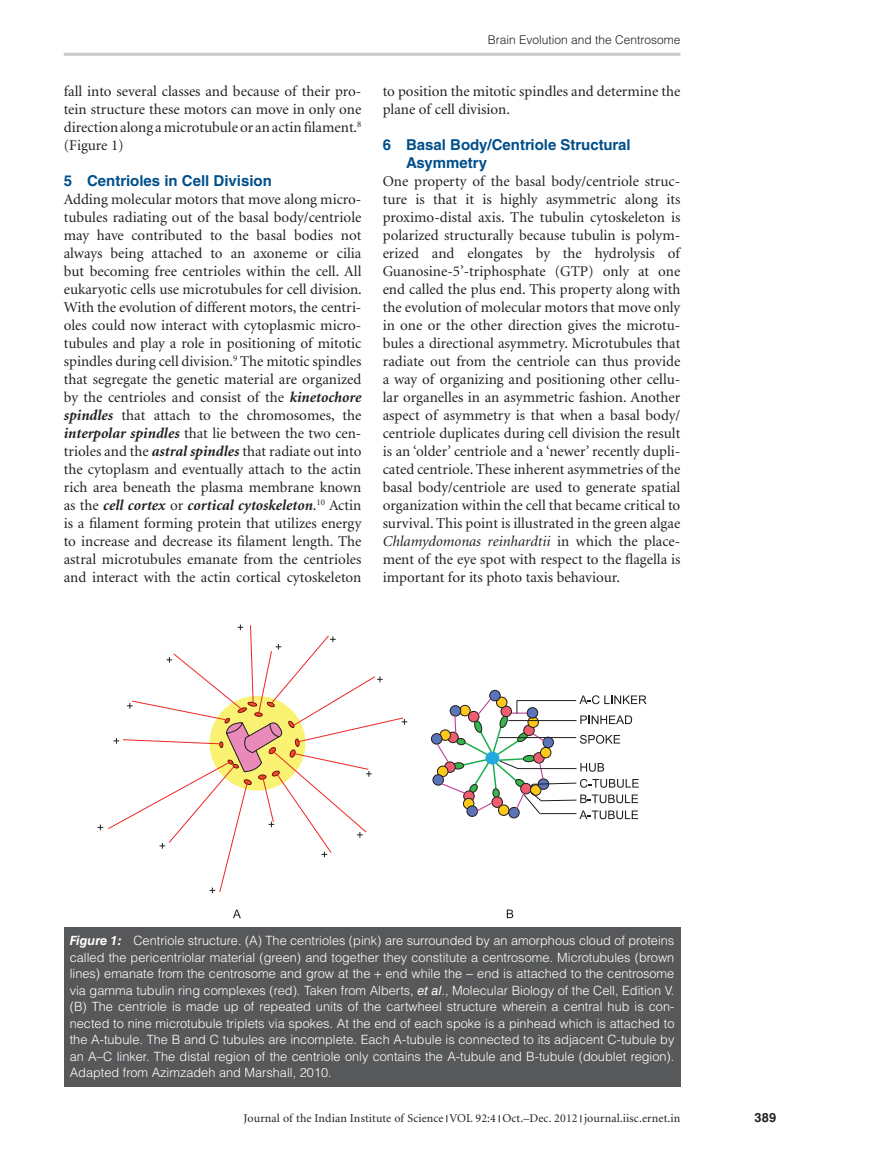
<style>
.page{position:relative;width:893px;height:1174px;background:#fff}
.page>*{position:absolute;margin:0;border:0;box-sizing:border-box;transform-origin:0 0}
.t1{font:15px/18px "Minion";color:#231f20;text-align:justify}
.t2{font:700 15px/18px "Helvetica LT Std";color:#014f8b}
.t3{font:300 12.75px/16.5px "Helvetica LT Std";color:#fff;text-align:justify}
.t4{font:700 12.75px "Helvetica LT Std";color:#231f20}
.t5{font:12px "Minion";letter-spacing:.01em;color:#231f20}
.t6{font:300 12px "Helvetica LT Std";color:#231f20}
.s1{font-weight:700;font-style:italic}
.s2{font-style:italic}
.s3{font-weight:400;font-style:italic}
</style>
<div class="page">
<hr style="left:64px;top:53px;width:616px;height:3px;background:#c7c8ca">
<div style="left:64px;top:927px;width:616px;height:159px;background:#57585a"></div>
<svg style="left:108px;top:625px;width:296px;height:267px"></svg>
<div style="left:431px;top:733px;width:11px;height:11px;background:#5974b9;border-radius:50%"></div>
<div style="left:431px;top:733px;width:11px;height:11px;border:1px solid #201d1e;border-radius:50%"></div>
<div style="left:433px;top:774px;width:10px;height:11px;background:#5974b9;border-radius:50%"></div>
<div style="left:433px;top:774px;width:11px;height:11px;border:1px solid #201d1e;border-radius:50%"></div>
<div style="left:490px;top:690px;width:10px;height:11px;background:#5974b9;border-radius:50%"></div>
<div style="left:489px;top:690px;width:12px;height:11px;border:1px solid #201d1e;border-radius:50%"></div>
<svg style="left:219px;top:701px;width:81px;height:84px;background:#e9c67f"></svg>
<svg style="left:377px;top:676px;width:6px;height:6px"></svg>
<svg style="left:402px;top:719px;width:5px;height:5px"></svg>
<svg style="left:366px;top:771px;width:6px;height:5px"></svg>
<svg style="left:357px;top:832px;width:6px;height:5px"></svg>
<svg style="left:322px;top:851px;width:5px;height:6px"></svg>
<svg style="left:269px;top:821px;width:5px;height:6px"></svg>
<svg style="left:210px;top:887px;width:5px;height:6px"></svg>
<svg style="left:160px;top:843px;width:5px;height:5px"></svg>
<svg style="left:98px;top:824px;width:5px;height:6px"></svg>
<svg style="left:114px;top:738px;width:5px;height:5px"></svg>
<svg style="left:127px;top:703px;width:6px;height:5px"></svg>
<svg style="left:167px;top:657px;width:5px;height:5px"></svg>
<svg style="left:238px;top:624px;width:5px;height:6px"></svg>
<svg style="left:276px;top:644px;width:5px;height:5px"></svg>
<svg style="left:330px;top:636px;width:6px;height:6px"></svg>
<svg style="left:436px;top:695px;width:211px;height:124px"></svg>
<svg style="left:233px;top:909px;width:8px;height:9px"></svg>
<svg style="left:507px;top:909px;width:6px;height:9px"></svg>
<p class="t1" style="left:64px;top:83px;width:299px">fall into several classes and because of their pro&shy;tein structure these motors can move in only one direction along a microtubule or an actin filament.<sup>8 </sup>(Figure 1)</p>
<p class="t2" style="left:64px;top:171px;width:210px">5 Centrioles in Cell Division</p>
<p class="t1" style="left:64px;top:191px;width:300px">Adding molecular motors that move along micro&shy;tubules radiating out of the basal body/centriole may have contributed to the basal bodies not always being attached to an axoneme or cilia but becoming free centrioles within the cell. All eukaryotic cells use microtubules for cell division.<br>With the evolution of different motors, the centri&shy;oles could now interact with cytoplasmic micro&shy;tubules and play a role in positioning of mitotic spindles during cell division.<sup>9</sup> The mitotic spindles that segregate the genetic material are organized by the centrioles and consist of the <span class="s1">kinetochore spindles</span> that attach to the chromosomes, the <span class="s1">interpolar spindles</span> that lie between the two cen&shy;trioles and the <span class="s1">astral spindles</span> that radiate out into the cytoplasm and eventually attach to the actin rich area beneath the plasma membrane known as the <span class="s1">cell cortex</span> or <span class="s1">cortical cytoskeleton</span>.<sup>10</sup> Actin is a filament forming protein that utilizes energy to increase and decrease its filament length. The astral microtubules emanate from the centrioles and interact with the actin cortical cytoskeleton</p>
<p class="t6" style="left:488px;top:32px;width:194px">Brain Evolution and the Centrosome</p>
<p class="t1" style="left:383px;top:83px;width:299px">to position the mitotic spindles and determine the plane of cell division.</p>
<p class="t2" style="left:406px;top:135px;width:226px;text-indent:-23px">6 Basal Body/Centriole Structural<br>Asymmetry</p>
<p class="t1" style="left:383px;top:173px;width:299px">One property of the basal body/centriole struc&shy;ture is that it is highly asymmetric along its proximo-distal axis. The tubulin cytoskeleton is polarized structurally because tubulin is polym&shy;erized and elongates by the hydrolysis of Guanosine-5’-triphosphate (GTP) only at one end called the plus end. This property along with the evolution of molecular motors that move only in one or the other direction gives the microtu&shy;bules a directional asymmetry. Microtubules that radiate out from the centriole can thus provide a way of organizing and positioning other cellu&shy;lar organelles in an asymmetric fashion. Another aspect of asymmetry is that when a basal body/ centriole duplicates during cell division the result is an ‘older’ centriole and a ‘newer’ recently dupli&shy;cated centriole. These inherent asymmetries of the basal body/centriole are used to generate spatial organization within the cell that became critical to survival. This point is illustrated in the green algae <span class="s2">Chlamydomonas reinhardtii</span> in which the place&shy;ment of the eye spot with respect to the flagella is important for its photo taxis behaviour.</p>
<p class="t3" style="left:70px;top:932px;width:606px"><span class="s1">Figure 1:</span> Centriole structure. (A) The centrioles (pink) are surrounded by an amorphous cloud of proteins called the pericentriolar material (green) and together they constitute a centrosome. Microtubules (brown lines) emanate from the centrosome and grow at the end while the end is attached to the centrosome via gamma tubulin ring complexes (red). Taken from Alberts, <span class="s3">et al</span>., Molecular Biology of the Cell, Edition V. (B) The centriole is made up of repeated units of the cartwheel structure wherein a central hub is con&shy;nected to nine microtubule triplets via spokes. At the end of each spoke is a pinhead which is attached to the A-tubule. The B and C tubules are incomplete. Each A-tubule is connected to its adjacent C-tubule by an A–C linker. The distal region of the centriole only contains the A-tubule and B-tubule (doublet region).<br>Adapted from Azimzadeh and Marshall, 2010.</p>
<p class="t5" style="left:244px;top:1112px;width:438px">Journal of the Indian Institute of Science VOL 92:4 Oct.–Dec. 2012 journal.iisc.ernet.in</p>
<p class="t4" style="left:755px;top:1110px;width:23px">389</p>
</div>
